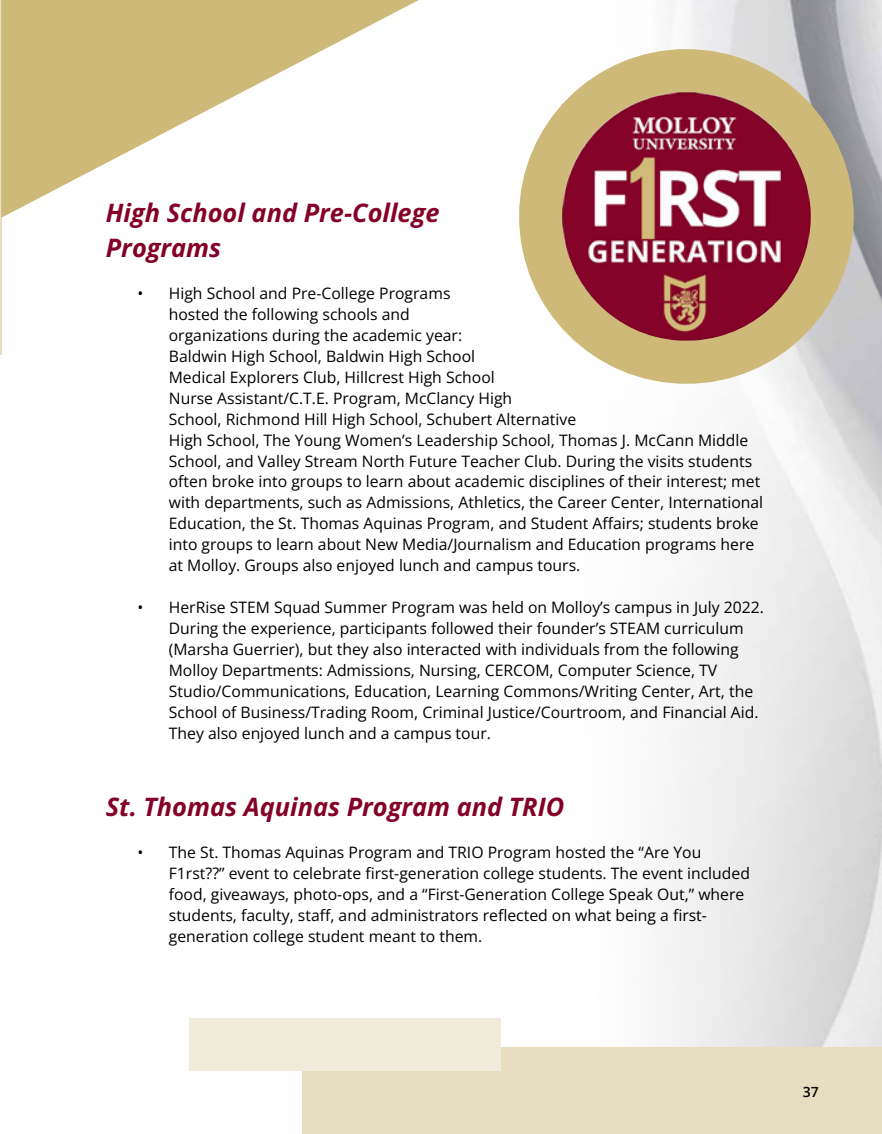
<style>
.page{position:relative;width:882px;height:1134px;background:#fff}
.page>*{position:absolute;margin:0;border:0;box-sizing:border-box;transform-origin:0 0}
.t1{font:italic 700 25.38px/34.1px "Open Sans";color:#840029}
.t2{font:15.75px/21px "Open Sans";color:#000}
.t3{font:600 14px "Open Sans";color:#000}
</style>
<div class="page">
<img style="left:519px;top:0;width:363px;height:1047px">
<hr style="left:0;top:0;width:1px;height:354px;background:#e7ddc0">
<svg style="left:1px;top:0;width:651px;height:219px"></svg>
<div style="left:302px;top:1047px;width:580px;height:87px;background:#e7ddc0"></div>
<div style="left:189px;top:1018px;width:312px;height:53px;background:#f1ebdc"></div>
<div style="left:519px;top:49px;width:335px;height:335px;border:72px solid #ceb978;border-radius:50%"></div>
<img style="left:562px;top:92px;width:249px;height:249px;border-radius:121px">
<h1 class="t1" style="left:106px;top:195px;width:335px">High School and Pre-College<br>Programs</h1>
<p class="t2" style="left:169px;top:282px;width:596px;text-indent:-32px">• High School and Pre-College Programs<br>hosted the following schools and<br>organizations during the academic year:<br>Baldwin High School, Baldwin High School<br>Medical Explorers Club, Hillcrest High School<br>Nurse Assistant/C.T.E. Program, McClancy High<br>School, Richmond Hill High School, Schubert Alternative<br>High School, The Young Women’s Leadership School, Thomas J. McCann Middle School, and Valley Stream North Future Teacher Club. During the visits students often broke into groups to learn about academic disciplines of their interest; met with departments, such as Admissions, Athletics, the Career Center, International Education, the St. Thomas Aquinas Program, and Student Affairs; students broke into groups to learn about New Media/Journalism and Education programs here at Molloy. Groups also enjoyed lunch and campus tours.</p>
<p class="t2" style="left:169px;top:597px;width:597px;text-indent:-32px">• HerRise STEM Squad Summer Program was held on Molloy’s campus in July 2022.<br>During the experience, participants followed their founder’s STEAM curriculum (Marsha Guerrier), but they also interacted with individuals from the following Molloy Departments: Admissions, Nursing, CERCOM, Computer Science, TV Studio/Communications, Education, Learning Commons/Writing Center, Art, the School of Business/Trading Room, Criminal Justice/Courtroom, and Financial Aid.<br>They also enjoyed lunch and a campus tour.</p>
<h1 class="t1" style="left:106px;top:789px;width:460px">St. Thomas Aquinas Program and TRIO</h1>
<p class="t2" style="left:169px;top:841px;width:583px;text-indent:-32px">• The St. Thomas Aquinas Program and TRIO Program hosted the “Are You F1rst??” event to celebrate first-generation college students. The event included food, giveaways, photo-ops, and a “First-Generation College Speak Out,” where students, faculty, staff, and administrators reflected on what being a first&shy;generation college student meant to them.</p>
<p class="t3" style="left:803px;top:1083px;width:18px">37</p>
</div>
